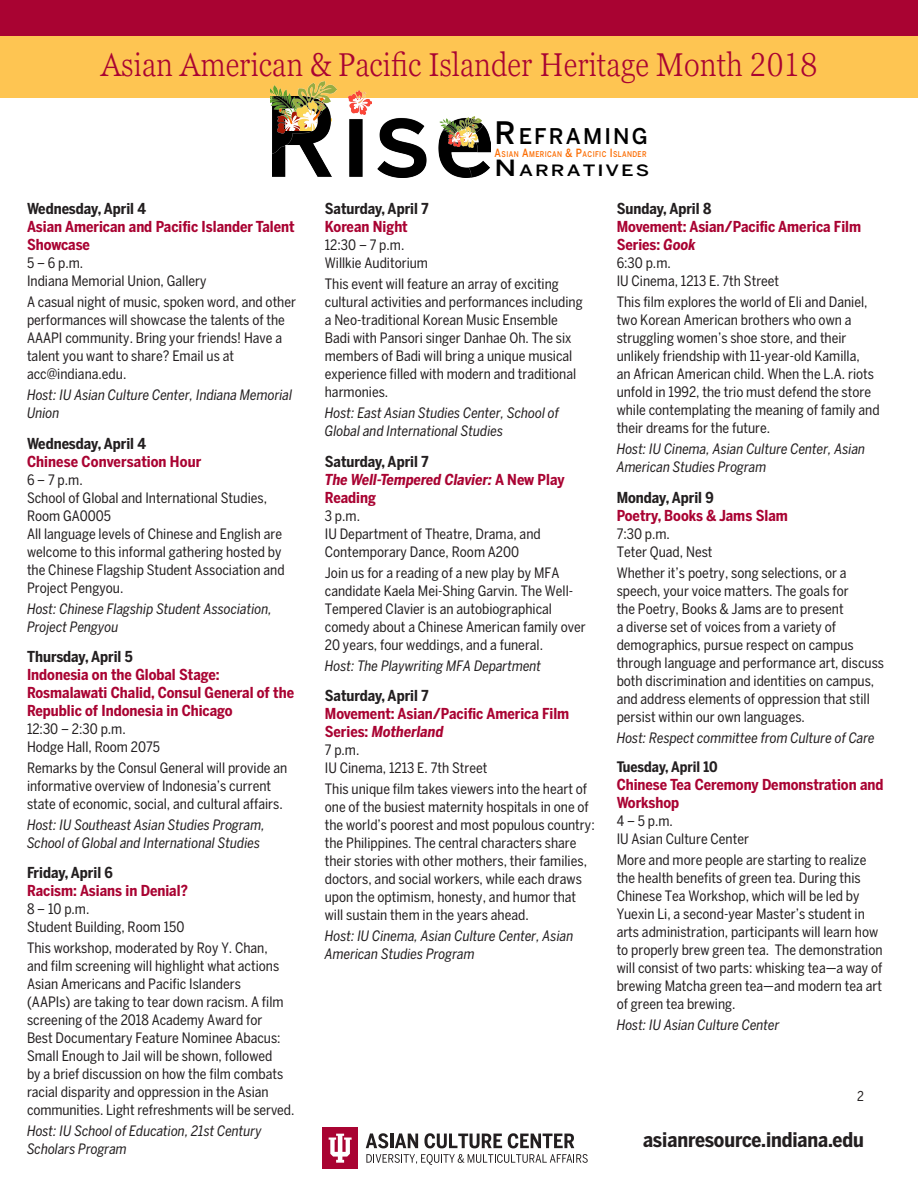
<style>
.page{position:relative;width:918px;height:1188px;background:#fff}
.page>*{position:absolute;margin:0;border:0;box-sizing:border-box;transform-origin:0 0}
.t1{font:300 condensed 33px "Georgia Pro";color:#a90332}
.t2{font:500 21.45px "Benton Sans";letter-spacing:.1em;color:#000}
.t3{font:700 20.25px "Benton Sans Cond";letter-spacing:-.005em;color:#231f20}
.t4{font:500 15.45px "Benton Sans";letter-spacing:.1em;color:#000;scale:1.29 1}
.Indented_List{font:700 15px/18px "Benton Sans Cond";color:#a90332}
.t5{font:700 15px "Benton Sans Cond";color:#231f20}
.t6{font:italic 700 15px/18px "Benton Sans Cond";color:#a90332}
.t7{font:700 14.4px "Benton Sans Cond";color:#231f20}
.Indented_List-2{font:14.25px/18px "Benton Sans Cond";color:#231f20}
.Indented_List-3{font:italic 14.25px/18px "Benton Sans Cond";color:#231f20}
.t8{font:13.5px "Benton Sans Cond";color:#231f20}
.t9{font:500 7.95px "Benton Sans";letter-spacing:.06em;color:#fb6d03;scale:.83 1}
.s1{font-size:30.75px}
.s2{font-size:11.25px}
.s3{font-size:22.2px}
.s4{font-size:14.4px}
.s5{font-style:normal}
.s6{font-style:italic}
</style>
<div class="page">
<div style="left:323px;top:1128px;width:35px;height:41px;background:#a90332"></div>
<svg style="left:329px;top:1134px;width:23px;height:29px"></svg>
<svg style="left:366px;top:1133px;width:22px;height:15px"></svg>
<hr style="left:390px;top:1134px;width:3px;height:14px;background:#231f20">
<svg style="left:395px;top:1133px;width:23px;height:15px"></svg>
<svg style="left:424px;top:1133px;width:78px;height:15px"></svg>
<svg style="left:508px;top:1133px;width:66px;height:15px"></svg>
<svg style="left:366px;top:1154px;width:222px;height:11px"></svg>
<div style="left:0;top:0;width:918px;height:97px;background:#fec552"></div>
<div style="left:0;top:0;width:918px;height:36px;background:#a90332"></div>
<img style="left:348px;top:90px;width:19px;height:7px">
<img style="left:336px;top:97px;width:154px;height:10px">
<img style="left:270px;top:86px;width:22px;height:21px">
<img style="left:292px;top:82px;width:44px;height:25px">
<img style="left:297px;top:98px;width:35px;height:9px">
<img style="left:272px;top:107px;width:218px;height:71px">
<p class="t1" style="left:101px;top:43px;width:718px">Asian American &amp; Pacific Islander Heritage Month 2018</p>
<p class="t2" style="left:494px;top:123px;width:155px"><span class="s1">R</span>EFRAMING</p>
<p class="t9" style="left:494px;top:149px;width:185px"><span class="s2">A</span>SIAN <span class="s2">A</span>MERICAN <span class="s2">&amp; P</span>ACIFIC <span class="s2">I</span>SLANDER</p>
<p class="t4" style="left:494px;top:161px;width:121px"><span class="s3">N</span>ARRATIVES</p>
<p class="t5" style="left:27px;top:199px;width:121px">Wednesday, April 4</p>
<p class="Indented_List" style="left:27px;top:218px;width:269px">Asian American and Pacific Islander Talent<br>Showcase</p>
<p class="Indented_List-2" style="left:27px;top:254px;width:58px">5 – 6 p.m.</p>
<p class="Indented_List-2" style="left:27px;top:272px;width:181px">Indiana Memorial Union, Gallery</p>
<p class="Indented_List-2" style="left:27px;top:293px;width:271px">A casual night of music, spoken word, and other performances will showcase the talents of the AAAPI community. Bring your friends! Have a talent you want to share? Email us at acc@indiana.edu.</p>
<p class="Indented_List-3" style="left:27px;top:386px;width:267px">Host: IU Asian Culture Center, Indiana Memorial<br>Union</p>
<p class="t5" style="left:27px;top:434px;width:121px">Wednesday, April 4</p>
<p class="Indented_List" style="left:27px;top:452px;width:176px">Chinese Conversation Hour</p>
<p class="Indented_List-2" style="left:27px;top:470px;width:57px">6 – 7 p.m.</p>
<p class="Indented_List-2" style="left:27px;top:488px;width:242px">School of Global and International Studies,<br>Room GA0005</p>
<p class="Indented_List-2" style="left:27px;top:524px;width:259px">All language levels of Chinese and English are welcome to this informal gathering hosted by the Chinese Flagship Student Association and Project Pengyou.</p>
<p class="Indented_List-3" style="left:27px;top:599px;width:246px">Host: Chinese Flagship Student Association,<br>Project Pengyou</p>
<p class="t5" style="left:27px;top:647px;width:107px">Thursday, April 5</p>
<p class="Indented_List" style="left:27px;top:666px;width:269px">Indonesia on the Global Stage:<br>Rosmalawati Chalid, Consul General of the<br>Republic of Indonesia in Chicago</p>
<p class="Indented_List-2" style="left:27px;top:720px;width:100px">12:30 – 2:30 p.m.</p>
<p class="Indented_List-2" style="left:27px;top:738px;width:134px">Hodge Hall, Room 2075</p>
<p class="Indented_List-2" style="left:27px;top:759px;width:262px">Remarks by the Consul General will provide an informative overview of Indonesia’s current state of economic, social, and cultural affairs<span class="s4">.</span></p>
<p class="Indented_List-3" style="left:27px;top:816px;width:239px">Host: IU Southeast Asian Studies Program,<br>School of Global and International Studies</p>
<p class="t5" style="left:27px;top:863px;width:87px">Friday, April 6</p>
<p class="Indented_List" style="left:27px;top:882px;width:163px">Racism: Asians in Denial?</p>
<p class="Indented_List-2" style="left:27px;top:900px;width:64px">8 – 10 p.m.</p>
<p class="Indented_List-2" style="left:27px;top:918px;width:159px">Student Building, Room 150</p>
<p class="Indented_List-2" style="left:27px;top:939px;width:269px">This workshop, moderated by Roy Y. Chan,<br>and film screening will highlight what actions Asian Americans and Pacific Islanders<br>(AAPIs) are taking to tear down racism. A film screening of the 2018 Academy Award for<br>Best Documentary Feature Nominee Abacus:<br>Small Enough to Jail will be shown, followed<br>by a brief discussion on how the film combats racial disparity and oppression in the Asian communities. Light refreshments will be served.</p>
<p class="Indented_List-3" style="left:27px;top:1122px;width:236px">Host: IU School of Education, 21st Century<br>Scholars Program</p>
<p class="t5" style="left:325px;top:199px;width:105px">Saturday, April 7</p>
<p class="Indented_List" style="left:325px;top:218px;width:84px">Korean Night</p>
<p class="Indented_List-2" style="left:325px;top:236px;width:81px">12:30 – 7 p.m.</p>
<p class="Indented_List-2" style="left:325px;top:254px;width:105px">Willkie Auditorium</p>
<p class="Indented_List-2" style="left:325px;top:275px;width:259px">This event will feature an array of exciting cultural activities and performances including a Neo-traditional Korean Music Ensemble Badi with Pansori singer Danhae Oh. The six members of Badi will bring a unique musical experience filled with modern and traditional harmonies.</p>
<p class="Indented_List-3" style="left:325px;top:404px;width:236px">Host: East Asian Studies Center, School of<br>Global and International Studies</p>
<p class="t5" style="left:325px;top:452px;width:105px">Saturday, April 7</p>
<p class="t6" style="left:325px;top:470px;width:241px">The Well-Tempered Clavier: <span class="s5">A New Play<br>Reading</span></p>
<p class="Indented_List-2" style="left:325px;top:506px;width:37px">3 p.m.</p>
<p class="Indented_List-2" style="left:325px;top:524px;width:217px">IU Department of Theatre, Drama, and<br>Contemporary Dance, Room A200</p>
<p class="Indented_List-2" style="left:325px;top:563px;width:262px">Join us for a reading of a new play by MFA candidate Kaela Mei-Shing Garvin. The Well-Tempered Clavier is an autobiographical comedy about a Chinese American family over 20 years, four weddings, and a funeral.</p>
<p class="Indented_List-3" style="left:325px;top:656px;width:218px">Host: The Playwriting MFA Department</p>
<p class="t5" style="left:325px;top:686px;width:105px">Saturday, April 7</p>
<p class="Indented_List" style="left:325px;top:704px;width:246px">Movement: Asian/Pacific America Film<br>Series: <span class="s6">Motherland</span></p>
<p class="Indented_List-2" style="left:325px;top:741px;width:36px">7 p.m.</p>
<p class="Indented_List-2" style="left:325px;top:759px;width:164px">IU Cinema, 1213 E. 7th Street</p>
<p class="Indented_List-2" style="left:325px;top:780px;width:271px">This unique film takes viewers into the heart of one of the busiest maternity hospitals in one of the world’s poorest and most populous country: the Philippines. The central characters share their stories with other mothers, their families, doctors, and social workers, while each draws upon the optimism, honesty, and humor that will sustain them in the years ahead.</p>
<p class="Indented_List-3" style="left:325px;top:927px;width:250px">Host: IU Cinema, Asian Culture Center, Asian<br>American Studies Program</p>
<p class="t5" style="left:617px;top:199px;width:96px">Sunday, April 8</p>
<p class="Indented_List" style="left:617px;top:218px;width:246px">Movement: Asian/Pacific America Film<br>Series: <span class="s6">Gook</span></p>
<p class="Indented_List-2" style="left:617px;top:254px;width:56px">6:30 p.m.</p>
<p class="Indented_List-2" style="left:617px;top:272px;width:164px">IU Cinema, 1213 E. 7th Street</p>
<p class="Indented_List-2" style="left:617px;top:293px;width:265px">This film explores the world of Eli and Daniel, two Korean American brothers who own a struggling women’s shoe store, and their unlikely friendship with 11-year-old Kamilla,<br>an African American child. When the L.A. riots unfold in 1992, the trio must defend the store while contemplating the meaning of family and their dreams for the future.</p>
<p class="Indented_List-3" style="left:617px;top:440px;width:250px">Host: IU Cinema, Asian Culture Center, Asian<br>American Studies Program</p>
<p class="t5" style="left:617px;top:488px;width:99px">Monday, April 9</p>
<p class="Indented_List" style="left:617px;top:506px;width:173px">Poetry, Books &amp; Jams Slam</p>
<p class="Indented_List-2" style="left:617px;top:525px;width:55px">7:30 p.m.</p>
<p class="Indented_List-2" style="left:617px;top:543px;width:97px">Teter Quad, Nest</p>
<p class="Indented_List-2" style="left:617px;top:563px;width:269px">Whether it’s poetry, song selections, or a speech, your voice matters. The goals for<br>the Poetry, Books &amp; Jams are to present<br>a diverse set of voices from a variety of demographics, pursue respect on campus through language and performance art, discuss both discrimination and identities on campus, and address elements of oppression that still persist within our own languages.</p>
<p class="Indented_List-3" style="left:617px;top:728px;width:260px">Host: Respect committee from Culture of Care</p>
<p class="t7" style="left:617px;top:758px;width:102px">Tuesday, April 10</p>
<p class="Indented_List" style="left:617px;top:776px;width:268px">Chinese Tea Ceremony Demonstration and<br>Workshop</p>
<p class="Indented_List-2" style="left:617px;top:812px;width:58px">4 – 5 p.m.</p>
<p class="Indented_List-2" style="left:617px;top:830px;width:134px">IU Asian Culture Center</p>
<p class="Indented_List-2" style="left:617px;top:851px;width:267px">More and more people are starting to realize the health benefits of green tea. During this Chinese Tea Workshop, which will be led by Yuexin Li, a second-year Master’s student in arts administration, participants will learn how to properly brew green tea. The demonstration will consist of two parts: whisking tea—a way of brewing Matcha green tea—and modern tea art of green tea brewing.</p>
<p class="Indented_List-3" style="left:617px;top:1016px;width:164px">Host: IU Asian Culture Center</p>
<p class="t8" style="left:857px;top:1088px;width:8px">2</p>
<h3 class="t3" style="left:643px;top:1127px;width:222px">asianresource.indiana.edu</h3>
</div>
